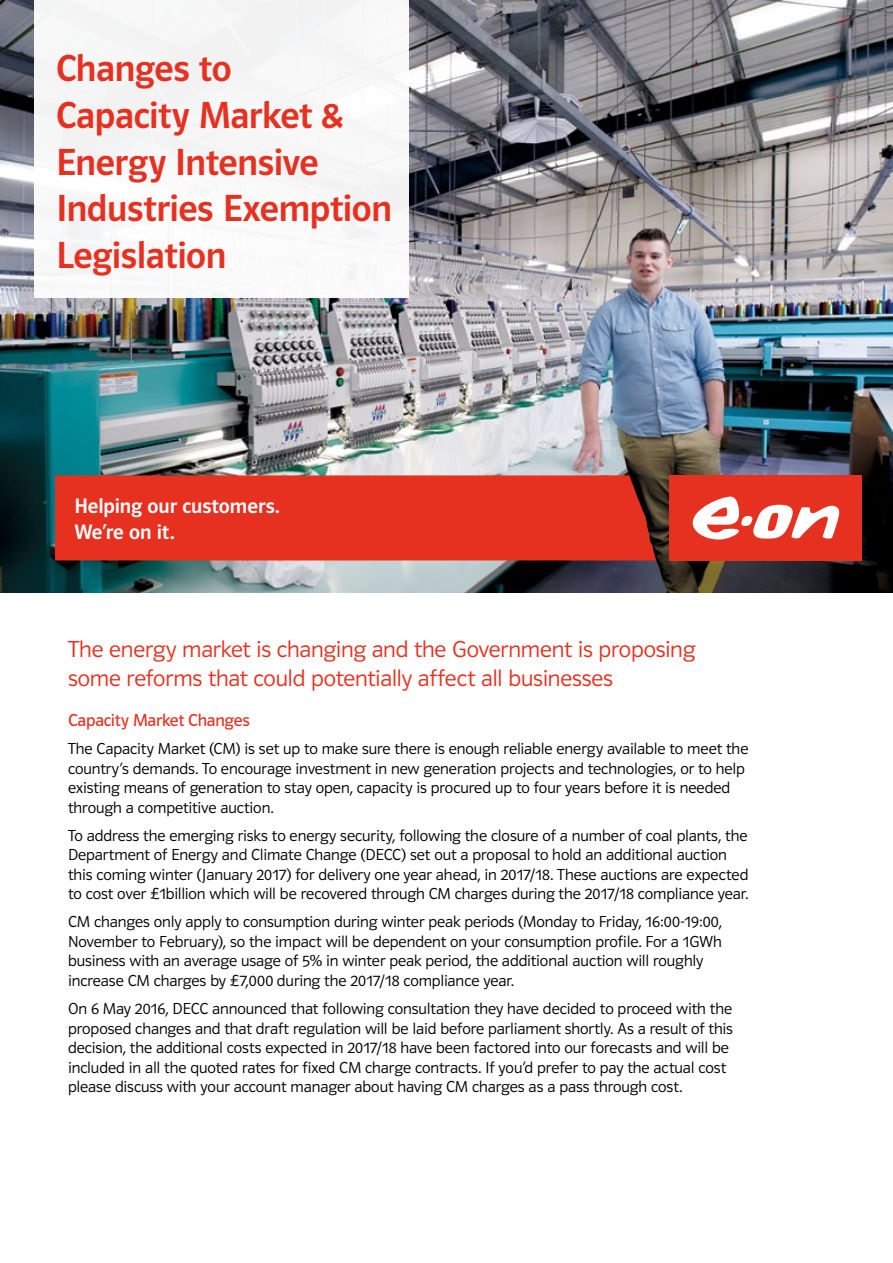
<style>
.page{position:relative;width:893px;height:1263px;background:#fff}
.page>*{position:absolute;margin:0;border:0;box-sizing:border-box;transform-origin:0 0}
.t1{font:39px/46.8px "Polo 11 K Krftg";letter-spacing:-.01em;color:#e63121}
.t2{font:24px/28.8px "Polo 11 K Leicht";letter-spacing:-.01em;color:#e63121}
.t3{font:21.6px/26.2px "Polo 22 K Krftg";color:#fff}
.t4{font:18px "Polo 11 K Buch";letter-spacing:-.015em;color:#e63121}
.t5{font:16.5px/19.5px "Polo 11 K Leicht";letter-spacing:-.005em;color:#000}
</style>
<div class="page">
<img style="left:0;top:0;width:893px;height:592px">
<div style="left:34px;top:0;width:374px;height:298px;background:#f7f7f8"></div>
<div style="left:670px;top:475px;width:192px;height:86px;background:#e63121"></div>
<svg style="left:693px;top:497px;width:146px;height:42px"></svg>
<div style="left:55px;top:475px;width:554px;height:85px;background:#e63121;border:2px solid #e63121"></div>
<svg style="left:600px;top:475px;width:56px;height:85px"></svg>
<h1 class="t1" style="left:56px;top:45px;width:337px">Changes to<br>Capacity Market &amp;<br>Energy Intensive<br>Industries Exemption<br>Legislation</h1>
<h3 class="t3" style="left:74px;top:493px;width:207px">Helping our customers.<br>We’re on it.</h3>
<h2 class="t2" style="left:68px;top:635px;width:629px">The energy market is changing and the Government is proposing some reforms that could potentially affect all businesses</h2>
<p class="t4" style="left:68px;top:711px;width:184px">Capacity Market Changes</p>
<p class="t5" style="left:68px;top:739px;width:682px">The Capacity Market (CM) is set up to make sure there is enough reliable energy available to meet the country’s demands. To encourage investment in new generation projects and technologies, or to help existing means of generation to stay open, capacity is procured up to four years before it is needed through a competitive auction.</p>
<p class="t5" style="left:68px;top:826px;width:682px">To address the emerging risks to energy security, following the closure of a number of coal plants, the Department of Energy and Climate Change (DECC) set out a proposal to hold an additional auction this coming winter (January 2017) for delivery one year ahead, in 2017/18. These auctions are expected to cost over £1billion which will be recovered through CM charges during the 2017/18 compliance year.</p>
<p class="t5" style="left:68px;top:912px;width:655px">CM changes only apply to consumption during winter peak periods (Monday to Friday, 16:00-19:00, November to February), so the impact will be dependent on your consumption profile. For a 1GWh business with an average usage of 5% in winter peak period, the additional auction will roughly increase CM charges by £7,000 during the 2017/18 compliance year.</p>
<p class="t5" style="left:68px;top:999px;width:667px">On 6 May 2016, DECC announced that following consultation they have decided to proceed with the proposed changes and that draft regulation will be laid before parliament shortly. As a result of this decision, the additional costs expected in 2017/18 have been factored into our forecasts and will be included in all the quoted rates for fixed CM charge contracts. If you’d prefer to pay the actual cost please discuss with your account manager about having CM charges as a pass through cost.</p>
</div>
